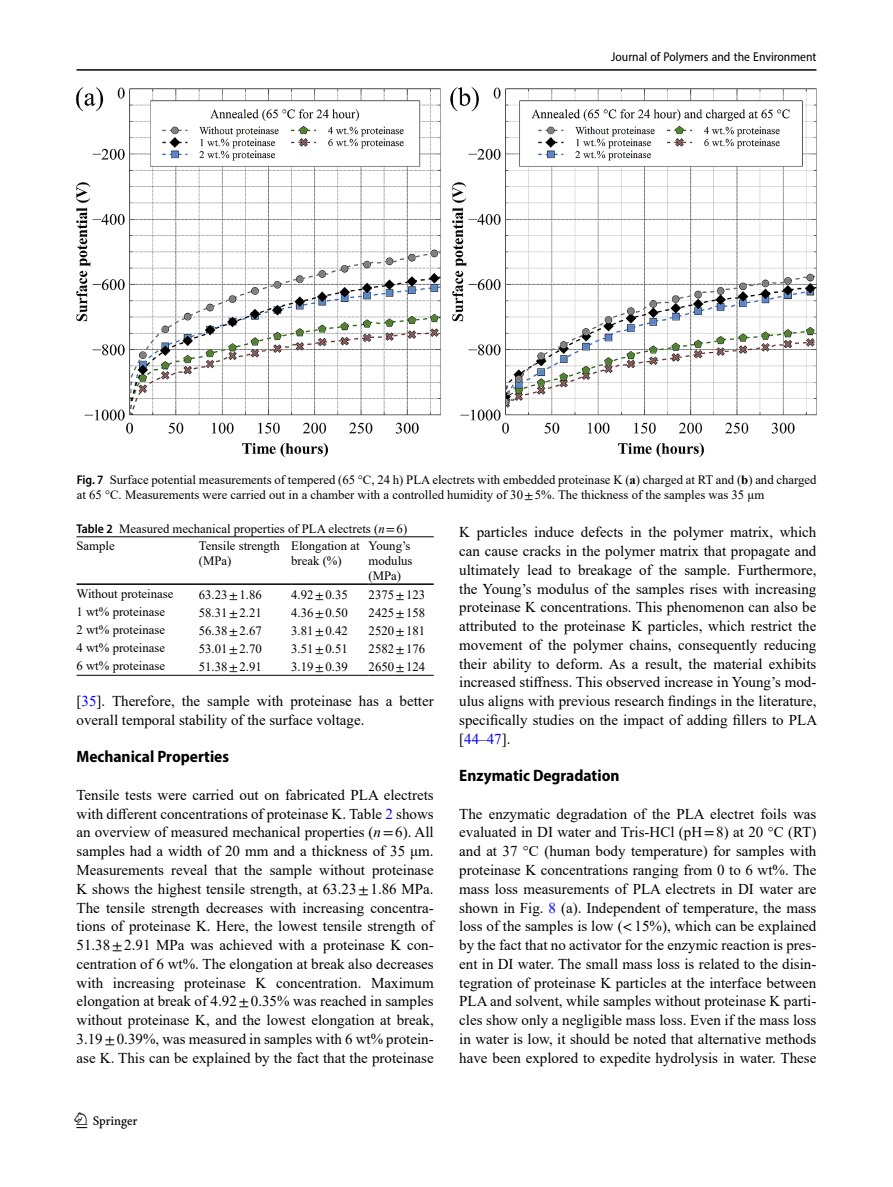
<style>
.page{position:relative;width:893px;height:1187px;background:#fff}
.page>*{position:absolute;margin:0;border:0;box-sizing:border-box;transform-origin:0 0}
.t1{font:22.5px "Springnew";color:#000}
.Head_2{font:700 semi-condensed 16.5px "Myriad Pro";color:#000}
.Body_Text{font:15px/18.8px "Times New Roman";color:#000;text-align:justify}
.Body_Text_Indent{font:15px/18.8px "Times New Roman";color:#000}
.Figure_Caption{font:12.75px/15px "Times New Roman";color:#000}
.Table_Body{font:12.75px "Times New Roman";color:#000}
.Table_Head{font:12.75px/15px "Times New Roman";color:#000}
.Table_Caption{font:12.75px "Times New Roman";color:#000}
.t2{font:semi-condensed 12.75px "Myriad Pro";color:#000}
.s1{font-family:"Myriad Pro";font-weight:600;font-stretch:semi-condensed}
.s2{font-weight:700}
.s3{font-family:"STIX"}
.s4{font-style:italic}
.s5{color:#00f}
.s6{font-family:"STIX";font-style:italic}
</style>
<div class="page">
<hr style="left:77px;top:69px;width:739px;height:2px;background:#000">
<hr style="left:77px;top:583px;width:122px;height:2px;background:#000">
<hr style="left:199px;top:536px;width:92px;height:1px;background:#000">
<hr style="left:199px;top:583px;width:92px;height:2px;background:#000">
<hr style="left:291px;top:536px;width:78px;height:1px;background:#000">
<hr style="left:291px;top:583px;width:78px;height:2px;background:#000">
<hr style="left:369px;top:536px;width:65px;height:1px;background:#000">
<hr style="left:369px;top:583px;width:65px;height:2px;background:#000">
<hr style="left:77px;top:674px;width:122px;height:1px;background:#000">
<hr style="left:199px;top:674px;width:92px;height:1px;background:#000">
<hr style="left:291px;top:674px;width:78px;height:1px;background:#000">
<hr style="left:369px;top:674px;width:65px;height:1px;background:#000">
<hr style="left:77px;top:536px;width:122px;height:1px;background:#000">
<img style="left:77px;top:87px;width:740px;height:369px">
<p class="t2" style="left:611px;top:49px;width:207px">Journal of Polymers and the Environment</p>
<p class="Figure_Caption" style="left:77px;top:472px;width:741px"><span class="s1">Fig. 7</span> Surface potential measurements of tempered (65 °C, 24 h) PLA electrets with embedded proteinase K (<span class="s2">a</span>) charged at RT and (<span class="s2">b</span>) and charged at 65 °C. Measurements were carried out in a chamber with a controlled humidity of 30<span class="s3">±</span>5%. The thickness of the samples was 35 μm</p>
<p class="Table_Caption" style="left:77px;top:519px;width:332px"><span class="s1">Table 2</span> Measured mechanical properties of PLA electrets (<span class="s4">n</span><span class="s3">=</span>6)</p>
<p class="Table_Head" style="left:77px;top:537px;width:40px">Sample</p>
<p class="Table_Head" style="left:199px;top:537px;width:82px">Tensile strength</p>
<p class="Table_Head" style="left:199px;top:552px;width:34px">(MPa)</p>
<p class="Table_Head" style="left:291px;top:537px;width:70px">Elongation at break (%)</p>
<p class="Table_Head" style="left:369px;top:537px;width:45px">Young’s modulus</p>
<p class="Table_Head" style="left:369px;top:567px;width:34px">(MPa)</p>
<p class="Table_Body" style="left:77px;top:584px;width:98px">Without proteinase</p>
<p class="Table_Body" style="left:199px;top:585px;width:64px">63.23<span class="s3">±</span>1.86</p>
<p class="Table_Body" style="left:291px;top:585px;width:58px">4.92<span class="s3">±</span>0.35</p>
<p class="Table_Body" style="left:369px;top:585px;width:58px">2375<span class="s3">±</span>123</p>
<p class="Table_Body" style="left:77px;top:602px;width:90px">1 wt% proteinase</p>
<p class="Table_Body" style="left:199px;top:603px;width:64px">58.31<span class="s3">±</span>2.21</p>
<p class="Table_Body" style="left:291px;top:603px;width:58px">4.36<span class="s3">±</span>0.50</p>
<p class="Table_Body" style="left:369px;top:603px;width:58px">2425<span class="s3">±</span>158</p>
<p class="Table_Body" style="left:77px;top:621px;width:90px">2 wt% proteinase</p>
<p class="Table_Body" style="left:199px;top:621px;width:64px">56.38<span class="s3">±</span>2.67</p>
<p class="Table_Body" style="left:291px;top:621px;width:58px">3.81<span class="s3">±</span>0.42</p>
<p class="Table_Body" style="left:369px;top:621px;width:58px">2520<span class="s3">±</span>181</p>
<p class="Table_Body" style="left:77px;top:639px;width:90px">4 wt% proteinase</p>
<p class="Table_Body" style="left:199px;top:639px;width:64px">53.01<span class="s3">±</span>2.70</p>
<p class="Table_Body" style="left:291px;top:639px;width:58px">3.51<span class="s3">±</span>0.51</p>
<p class="Table_Body" style="left:369px;top:639px;width:58px">2582<span class="s3">±</span>176</p>
<p class="Table_Body" style="left:77px;top:657px;width:90px">6 wt% proteinase</p>
<p class="Table_Body" style="left:199px;top:657px;width:64px">51.38<span class="s3">±</span>2.91</p>
<p class="Table_Body" style="left:291px;top:657px;width:58px">3.19<span class="s3">±</span>0.39</p>
<p class="Table_Body" style="left:369px;top:657px;width:58px">2650<span class="s3">±</span>124</p>
<p class="Body_Text_Indent" style="left:77px;top:691px;width:359px">[<span class="s5">35</span>]. Therefore, the sample with proteinase has a better overall temporal stability of the surface voltage.</p>
<p class="Head_2" style="left:77px;top:746px;width:154px">Mechanical Properties</p>
<p class="Body_Text" style="left:77px;top:785px;width:359px">Tensile tests were carried out on fabricated PLA electrets with different concentrations of proteinase K. Table <span class="s5">2</span> shows an overview of measured mechanical properties (<span class="s4">n</span><span class="s3">=</span>6). All samples had a width of 20 mm and a thickness of 35 μm.<br>Measurements reveal that the sample without proteinase K shows the highest tensile strength, at 63.23<span class="s3">±</span>1.86 MPa.<br>The tensile strength decreases with increasing concentra&shy;tions of proteinase K. Here, the lowest tensile strength of 51.38<span class="s3">±</span>2.91 MPa was achieved with a proteinase K con&shy;centration of 6 wt%. The elongation at break also decreases with increasing proteinase K concentration. Maximum elongation at break of 4.92<span class="s3">±</span>0.35% was reached in samples without proteinase K, and the lowest elongation at break, 3.19<span class="s3">±</span>0.39%, was measured in samples with 6 wt% protein&shy;ase K. This can be explained by the fact that the proteinase</p>
<h1 class="t1" style="left:77px;top:1107px;width:63px">1 3</h1>
<p class="Body_Text" style="left:459px;top:522px;width:359px">K particles induce defects in the polymer matrix, which can cause cracks in the polymer matrix that propagate and ultimately lead to breakage of the sample. Furthermore, the Young’s modulus of the samples rises with increasing proteinase K concentrations. This phenomenon can also be attributed to the proteinase K particles, which restrict the movement of the polymer chains, consequently reducing their ability to deform. As a result, the material exhibits increased stiffness. This observed increase in Young’s mod&shy;ulus aligns with previous research findings in the literature, specifically studies on the impact of adding fillers to PLA [<span class="s5">44</span>–<span class="s5">47</span>].</p>
<p class="Head_2" style="left:459px;top:765px;width:162px">Enzymatic Degradation</p>
<p class="Body_Text" style="left:459px;top:803px;width:359px">The enzymatic degradation of the PLA electret foils was evaluated in DI water and Tris-HCl (pH<span class="s3">=</span>8) at 20 °C (RT) and at 37 °C (human body temperature) for samples with proteinase K concentrations ranging from 0 to 6 wt%. The mass loss measurements of PLA electrets in DI water are shown in Fig. <span class="s5">8</span> (a). Independent of temperature, the mass loss of the samples is low (<span class="s6">&lt;</span>15%), which can be explained by the fact that no activator for the enzymic reaction is pres&shy;ent in DI water. The small mass loss is related to the disin&shy;tegration of proteinase K particles at the interface between PLA and solvent, while samples without proteinase K parti&shy;cles show only a negligible mass loss. Even if the mass loss in water is low, it should be noted that alternative methods have been explored to expedite hydrolysis in water. These</p>
</div>
